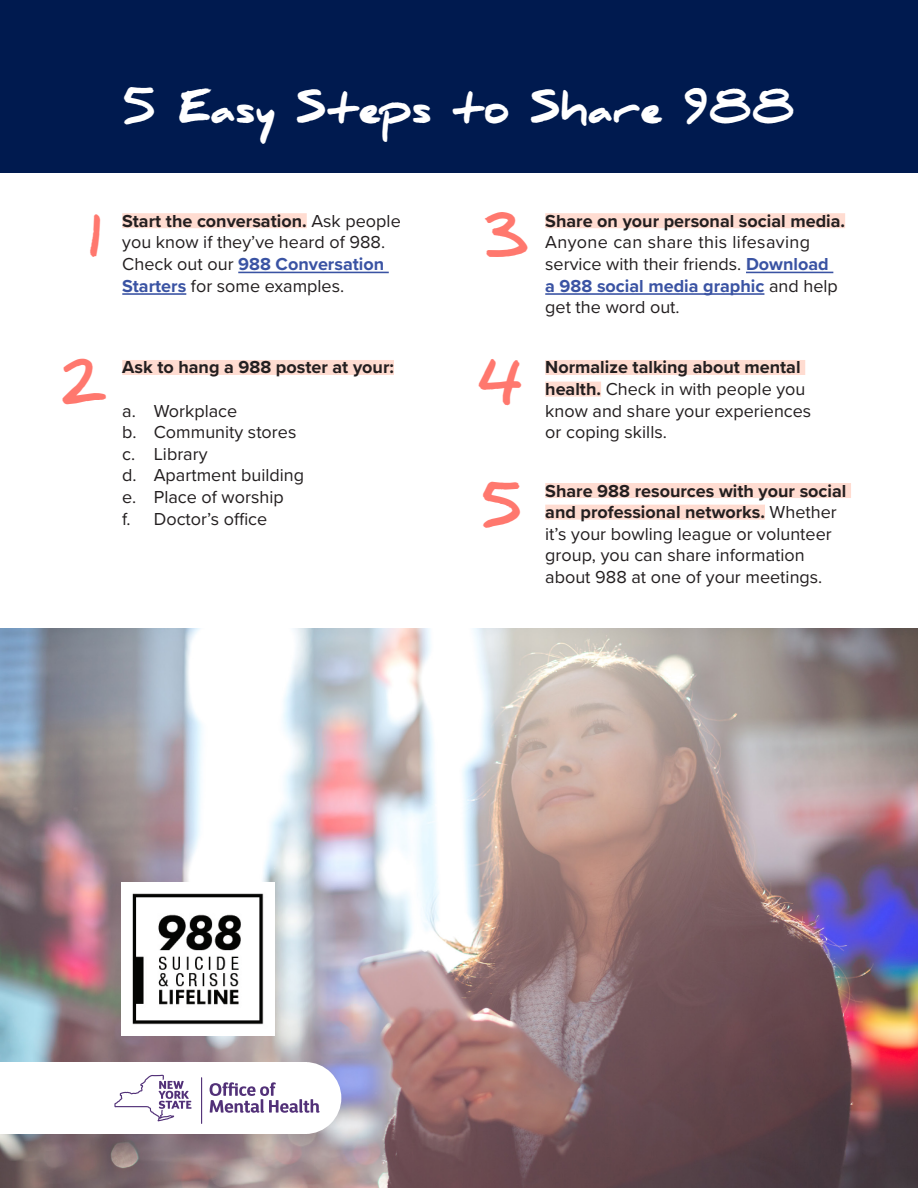
<style>
.page{position:relative;width:918px;height:1188px;background:#fff}
.page>*{position:absolute;margin:0;border:0;box-sizing:border-box;transform-origin:0 0}
.t1{font:900 48px "Daniel";color:#ff786e}
.t2{font:900 39px "Daniel";color:#fff}
.t3{font:18px/21.6px "Proxima Nova";color:#231f20}
.t4{font:700 18px "Proxima Nova";color:#231f20}
.s1{font-weight:700}
.s2{font-weight:700;color:#3a53a3}
</style>
<div class="page">
<div style="left:0;top:0;width:918px;height:172px;background:#001a4f"></div>
<div style="left:545px;top:213px;width:300px;height:15px;background:#ffdcd1"></div>
<hr style="left:746px;top:272px;width:87px;height:1px;background:#3a53a3">
<hr style="left:545px;top:293px;width:219px;height:2px;background:#3a53a3">
<div style="left:122px;top:360px;width:272px;height:15px;background:#ffdcd1"></div>
<div style="left:122px;top:213px;width:185px;height:15px;background:#ffdcd1"></div>
<hr style="left:238px;top:272px;width:151px;height:1px;background:#3a53a3">
<hr style="left:122px;top:293px;width:64px;height:2px;background:#3a53a3">
<div style="left:545px;top:360px;width:260px;height:15px;background:#ffdcd1"></div>
<div style="left:545px;top:382px;width:56px;height:15px;background:#ffdcd1"></div>
<div style="left:545px;top:483px;width:306px;height:15px;background:#ffdcd1"></div>
<div style="left:545px;top:505px;width:220px;height:15px;background:#ffdcd1"></div>
<img style="left:0;top:629px;width:918px;height:559px">
<img style="left:122px;top:882px;width:153px;height:153px">
<div style="left:0;top:1062px;width:307px;height:72px;background:#fff"></div>
<hr style="left:201px;top:1078px;width:1px;height:45px;background:#523178">
<svg style="left:210px;top:1062px;width:131px;height:72px"></svg>
<svg style="left:114px;top:1075px;width:77px;height:46px"></svg>
<h2 class="t2" style="left:123px;top:87px;width:674px">5 Easy Steps to Share 988</h2>
<h1 class="t1" style="left:89px;top:212px;width:15px">1</h1>
<p class="t3" style="left:122px;top:209px;width:280px"><span class="s1">Start the conversation.</span> Ask people you know if they’ve heard of 988.<br>Check out our <span class="s2">988 Conversation<br>Starters</span> for some examples.</p>
<h1 class="t1" style="left:61px;top:358px;width:47px">2</h1>
<p class="t4" style="left:122px;top:354px;width:273px">Ask to hang a 988 poster at your:</p>
<p class="t3" style="left:122px;top:399px;width:183px">a. Workplace<br>b. Community stores c. Library<br>d. Apartment building e. Place of worship<br>f. Doctor’s office</p>
<h1 class="t1" style="left:485px;top:212px;width:46px">3</h1>
<p class="t4" style="left:545px;top:207px;width:301px">Share on your personal social media.</p>
<p class="t3" style="left:545px;top:231px;width:294px">Anyone can share this lifesaving service with their friends. <span class="s2">Download a 988 social media graphic</span> and help get the word out.</p>
<h1 class="t1" style="left:478px;top:358px;width:48px">4</h1>
<p class="t3" style="left:545px;top:356px;width:268px"><span class="s1">Normalize talking about mental health.</span> Check in with people you know and share your experiences or coping skills.</p>
<h1 class="t1" style="left:482px;top:481px;width:44px">5</h1>
<p class="t3" style="left:545px;top:479px;width:303px"><span class="s1">Share 988 resources with your social and professional networks.</span> Whether it’s your bowling league or volunteer group, you can share information about 988 at one of your meetings.</p>
</div>
